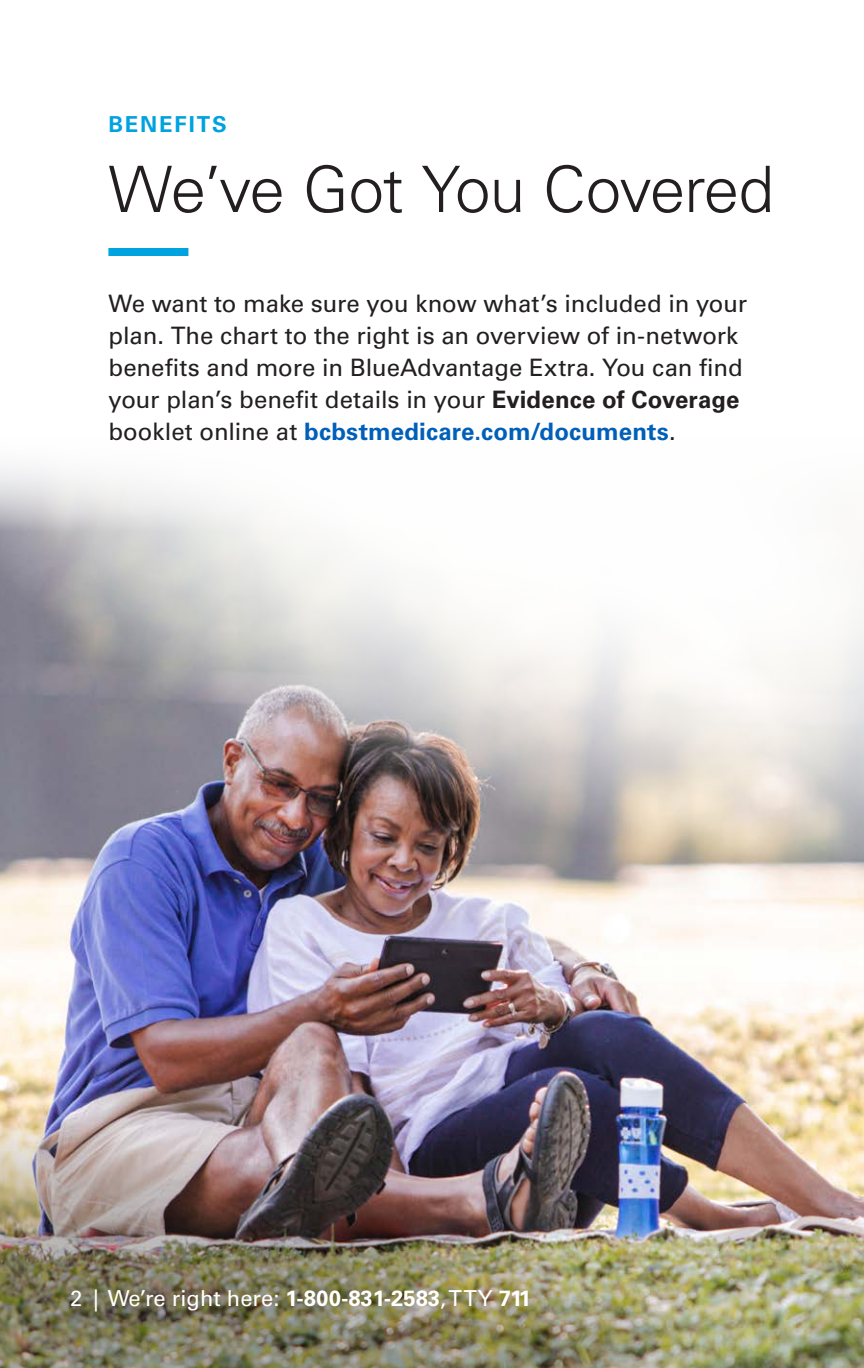
<style>
.page{position:relative;width:864px;height:1368px;background:#fff}
.page>*{position:absolute;margin:0;border:0;box-sizing:border-box;transform-origin:0 0}
.t1{font:300 64px "Univers LT Std";letter-spacing:-.025em;color:#231f20}
.t2{font:24px/32px "Univers LT Std";letter-spacing:-.005em;color:#231f20}
.t3{font:22px "Univers LT Std";color:#fff}
.t4{font:700 22px "Univers LT Std";letter-spacing:.085em;color:#00a2df}
.s1{font-weight:700}
.s2{font-weight:700;color:#005fb9}
</style>
<div class="page">
<img style="left:0;top:912px;width:864px;height:456px">
<svg style="left:0;top:248px;width:864px;height:664px"></svg>
<img style="left:0;top:1066px;width:829px;height:302px">
<div style="left:108px;top:248px;width:80px;height:8px;background:#00a2df"></div>
<h2 class="t4" style="left:108px;top:111px;width:120px">BENEFITS</h2>
<h2 class="t1" style="left:108px;top:151px;width:667px">We’ve Got You Covered</h2>
<p class="t2" style="left:108px;top:288px;width:640px">We want to make sure you know what’s included in your plan. The chart to the right is an overview of in-network benefits and more in BlueAdvantage Extra. You can find your plan’s benefit details in your <span class="s1">Evidence of Coverage </span>booklet online at <span class="s2">bcbstmedicare.com/documents</span>.</p>
<p class="t3" style="left:70px;top:1285px;width:463px">2 | We’re right here: <span class="s1">1-800-831-2583</span>, TTY <span class="s1">711</span></p>
</div>
